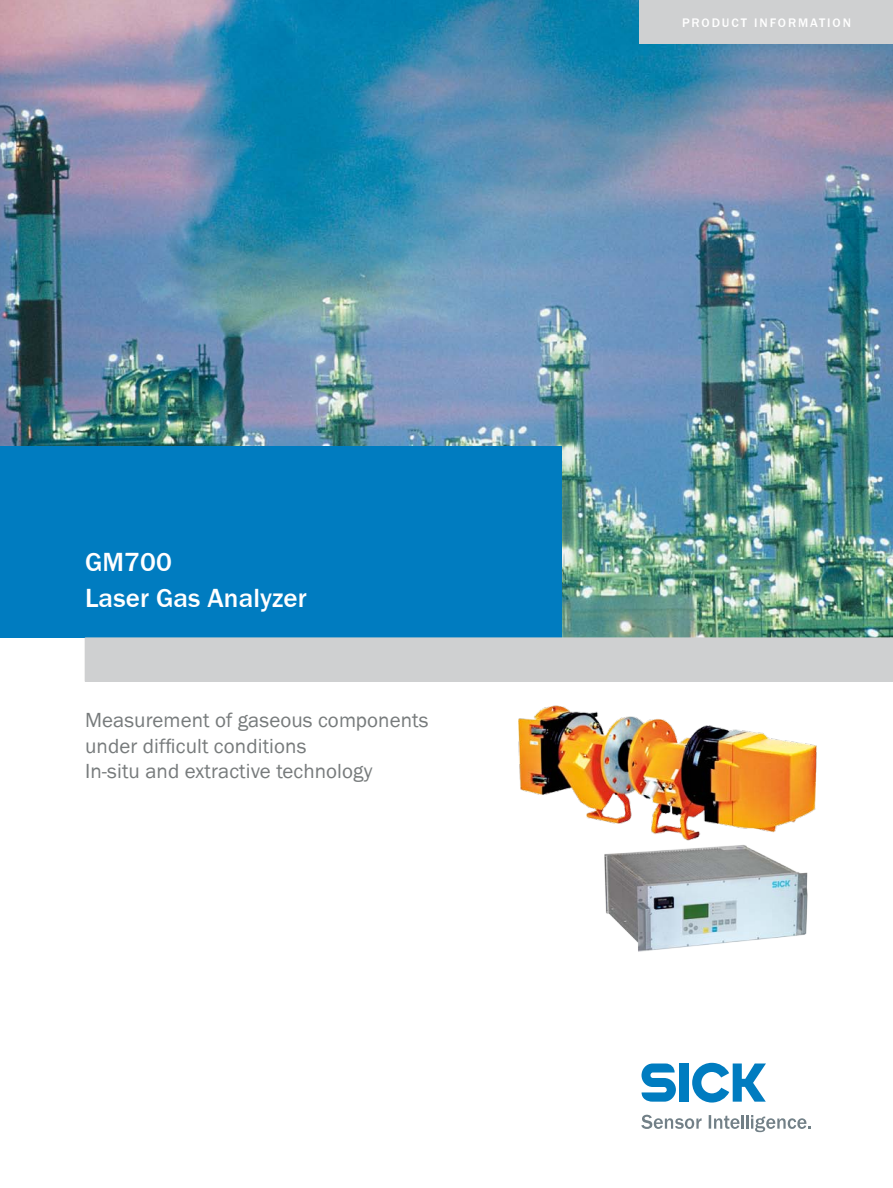
<style>
.page{position:relative;width:893px;height:1188px;background:#fff}
.page>*{position:absolute;margin:0;border:0;box-sizing:border-box;transform-origin:0 0}
.t1{font:500 27px/36px "SICK Franklin";letter-spacing:.005em;color:#fff}
.t2{font:21px/25.5px "SICK Franklin";letter-spacing:.005em;color:#777b7c}
.t3{font:500 12.75px "SICK Franklin";letter-spacing:.15em;color:#fff}
</style>
<div class="page">
<img style="left:0;top:0;width:893px;height:637px">
<img style="left:605px;top:876px;width:203px;height:76px">
<div style="left:0;top:446px;width:561px;height:192px;background:#007cc0"></div>
<img style="left:518px;top:705px;width:299px;height:171px">
<div style="left:85px;top:637px;width:808px;height:45px;background:#cfd0d1"></div>
<svg style="left:641px;top:1064px;width:35px;height:38px"></svg>
<div style="left:679px;top:1064px;width:9px;height:38px;background:#007cc0"></div>
<svg style="left:692px;top:1063px;width:74px;height:40px"></svg>
<svg style="left:641px;top:1115px;width:61px;height:14px"></svg>
<svg style="left:709px;top:1115px;width:30px;height:14px"></svg>
<hr style="left:741px;top:1115px;width:3px;height:14px;background:#728087">
<hr style="left:746px;top:1115px;width:3px;height:14px;background:#728087">
<svg style="left:751px;top:1115px;width:60px;height:17px"></svg>
<div style="left:640px;top:0;width:253px;height:44px;background:#cfd0d1"></div>
<p class="t1" style="left:85px;top:544px;width:223px">GM700<br>LASER GAS ANALYZER</p>
<p class="t2" style="left:85px;top:708px;width:345px">Measurement of gaseous components under difficult conditions<br>In-situ and extractive technology</p>
<p class="t3" style="left:682px;top:14px;width:170px">PRODUCT INFORMATION</p>
<p class="t3" style="left:684px;top:14px;width:166px">INFORMATION PRODUIT</p>
</div>
